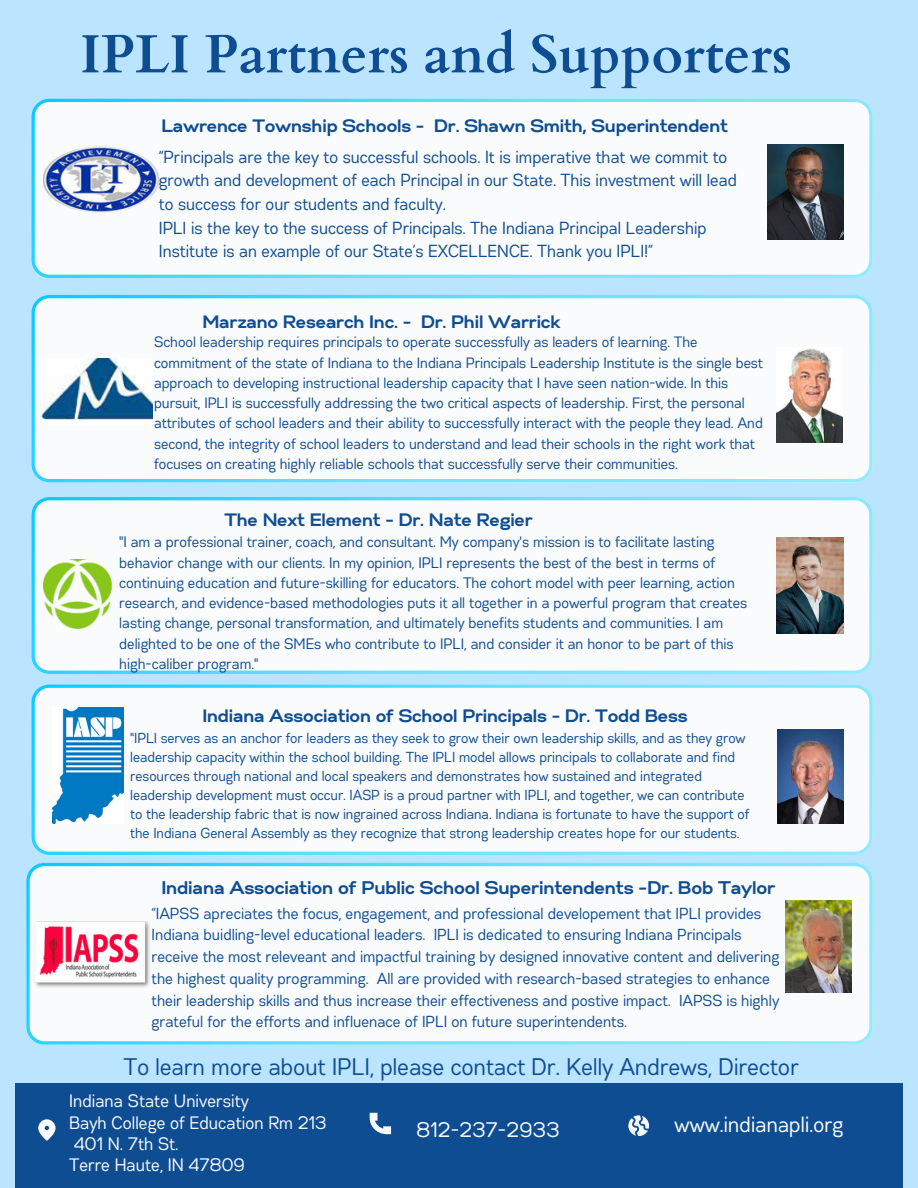
<style>
.page{position:relative;width:918px;height:1188px;background:#bae4ff}
.page>*{position:absolute;margin:0;border:0;box-sizing:border-box;transform-origin:0 0}
.t1{font:700 53.85px "Cardo";color:#0f4d92}
.t2{font:24px "Gabriel Sans Cond";color:#0f4d92}
.t3{font:22.05px "Gabriel Sans Cond";color:#fafbfc}
.t4{font:21px "Gabriel Sans Cond";color:#fafbfc}
.t5{font:700 18.3px "Gabriel Sans";color:#0f4d92}
.t6{font:700 18px "Gabriel Sans";color:#0f4d92}
.t7{font:18px/21.3px "Gabriel Sans Cond";color:#fafbfc}
.t8{font:17.4px/23.7px "Gabriel Sans Cond";color:#0f4d92}
.t9{font:15.9px/21.8px "Gabriel Sans Cond";color:#0f4d92}
.t10{font:15.15px/20.2px "Gabriel Sans Cond";color:#0f4d92}
.t11{font:15px/20.2px "Gabriel Sans Cond";color:#0f4d92}
.t12{font:14.4px/19.2px "Gabriel Sans Cond";color:#0f4d92}
</style>
<div class="page">
<div style="left:31px;top:99px;width:842px;height:179px;background:#fafbfc"></div>
<div style="left:31px;top:295px;width:842px;height:187px;background:#fafbfc"></div>
<div style="left:31px;top:497px;width:842px;height:177px;background:#fafbfc"></div>
<div style="left:31px;top:684px;width:842px;height:171px;background:#fafbfc"></div>
<div style="left:26px;top:863px;width:846px;height:182px;background:#fafbfc"></div>
<img style="left:778px;top:729px;width:66px;height:95px">
<img style="left:776px;top:537px;width:68px;height:96px">
<img style="left:785px;top:900px;width:66px;height:93px">
<img style="left:53px;top:708px;width:71px;height:116px">
<img style="left:32px;top:921px;width:120px;height:68px">
<img style="left:44px;top:147px;width:118px;height:66px">
<img style="left:44px;top:560px;width:81px;height:68px">
<img style="left:776px;top:348px;width:66px;height:94px">
<img style="left:40px;top:358px;width:112px;height:67px">
<div style="left:15px;top:1083px;width:888px;height:105px;background:#0f4d92"></div>
<svg style="left:38px;top:1119px;width:17px;height:22px"></svg>
<svg style="left:370px;top:1113px;width:21px;height:21px"></svg>
<svg style="left:628px;top:1115px;width:21px;height:21px"></svg>
<img style="left:768px;top:145px;width:75px;height:94px">
<p class="t1" style="left:80px;top:19px;width:713px">IPLI Partners and Supporters</p>
<p class="t6" style="left:162px;top:118px;width:568px">Lawrence Township Schools - Dr. Shawn Smith, Superintendent</p>
<h4 class="t8" style="left:159px;top:146px;width:580px">“Principals are the key to successful schools. It is imperative that we commit to growth and development of each Principal in our State. This investment will lead to success for our students and faculty.<br>IPLI is the key to the success of Principals. The Indiana Principal Leadership Institute is an example of our State’s EXCELLENCE. Thank you IPLI!”</h4>
<p class="t6" style="left:203px;top:313px;width:359px">Marzano Research Inc. - Dr. Phil Warrick</p>
<h4 class="t11" style="left:154px;top:333px;width:610px">School leadership requires principals to operate successfully as leaders of learning. The commitment of the state of Indiana to the Indiana Principals Leadership Institute is the single best approach to developing instructional leadership capacity that I have seen nation-wide. In this pursuit, IPLI is successfully addressing the two critical aspects of leadership. First, the personal attributes of school leaders and their ability to successfully interact with the people they lead. And second, the integrity of school leaders to understand and lead their schools in the right work that focuses on creating highly reliable schools that successfully serve their communities.</h4>
<p class="t6" style="left:225px;top:512px;width:310px">The Next Element - Dr. Nate Regier</p>
<p class="t10" style="left:120px;top:533px;width:629px">"I am a professional trainer, coach, and consultant. My company's mission is to facilitate lasting behavior change with our clients. In my opinion, IPLI represents the best of the best in terms of continuing education and future-skilling for educators. The cohort model with peer learning, action research, and evidence-based methodologies puts it all together in a powerful program that creates lasting change, personal transformation, and ultimately benefits students and communities. I am delighted to be one of the SMEs who contribute to IPLI, and consider it an honor to be part of this high-caliber program."</p>
<h4 class="t6" style="left:203px;top:708px;width:487px">Indiana Association of School Principals - Dr. Todd Bess</h4>
<p class="t12" style="left:131px;top:729px;width:621px">"IPLI serves as an anchor for leaders as they seek to grow their own leadership skills, and as they grow leadership capacity within the school building. The IPLI model allows principals to collaborate and find resources through national and local speakers and demonstrates how sustained and integrated leadership development must occur. IASP is a proud partner with IPLI, and together, we can contribute to the leadership fabric that is now ingrained across Indiana. Indiana is fortunate to have the support of the Indiana General Assembly as they recognize that strong leadership creates hope for our students.</p>
<p class="t5" style="left:162px;top:879px;width:615px">Indiana Association of Public School Superintendents -Dr. Bob Taylor</p>
<p class="t9" style="left:152px;top:903px;width:629px">“IAPSS apreciates the focus, engagement, and professional developement that IPLI provides Indiana buidling-level educational leaders. IPLI is dedicated to ensuring Indiana Principals receive the most releveant and impactful training by designed innovative content and delivering the highest quality programming. All are provided with research-based strategies to enhance their leadership skills and thus increase their effectiveness and postive impact. IAPSS is highly grateful for the efforts and influenace of IPLI on future superintendents.</p>
<p class="t2" style="left:124px;top:1056px;width:677px">To learn more about IPLI, please contact Dr. Kelly Andrews, Director</p>
<h2 class="t7" style="left:70px;top:1091px;width:259px">Indiana State University<br>Bayh College of Education Rm 213<br>401 N. 7th St.<br>Terre Haute, IN 47809</h2>
<p class="t4" style="left:417px;top:1121px;width:145px">812-237-2933</p>
<h5 class="t3" style="left:675px;top:1114px;width:170px">www.indianapli.org</h5>
</div>
